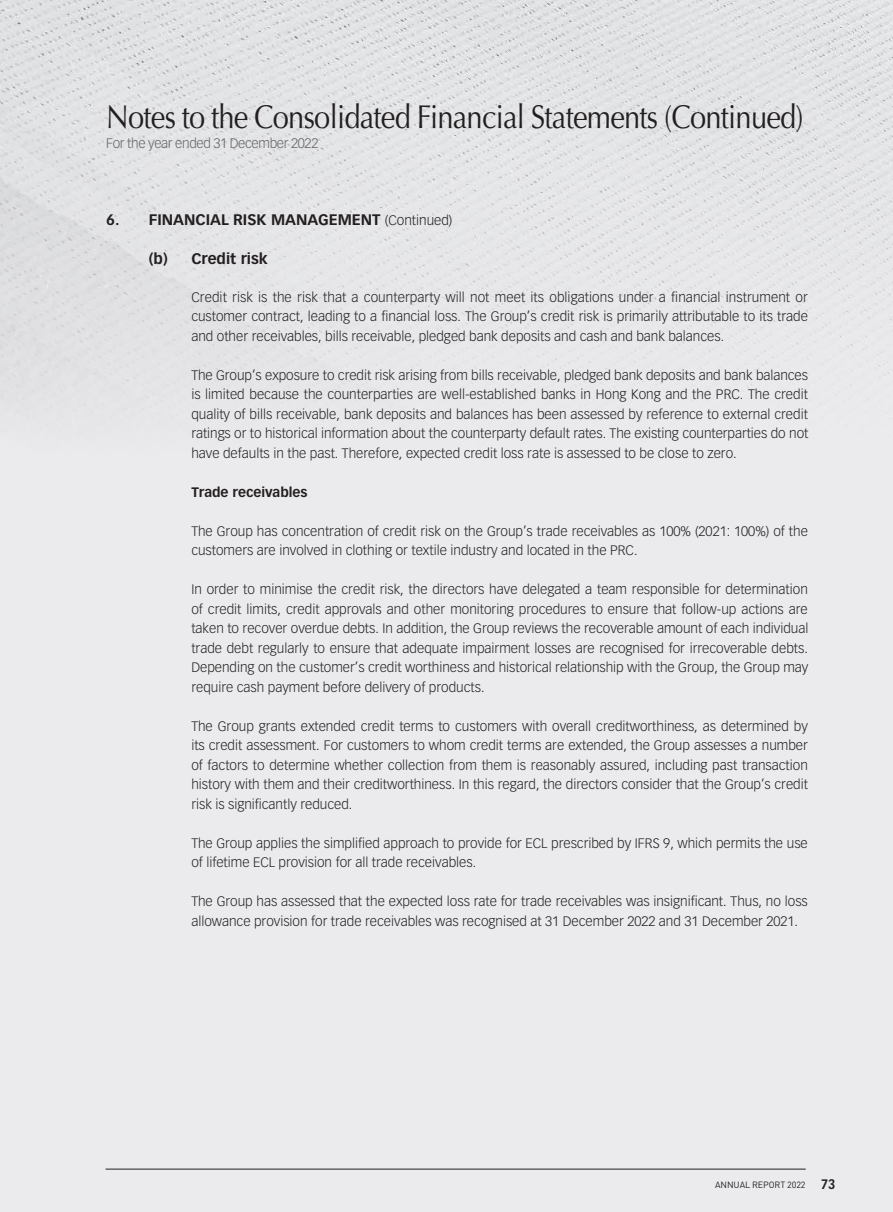
<style>
.page{position:relative;width:893px;height:1212px;background:#fff}
.page>*{position:absolute;margin:0;border:0;box-sizing:border-box;transform-origin:0 0}
.t1{font:33px "Optima LT Std";letter-spacing:-.025em;color:#231f20;scale:.88 1}
.t2{font:700 15px "Vectora LT Std";color:#231f20}
.t3{font:300 13.5px/19.5px "Vectora LT Std";color:#231f20;text-align:justify}
.t4{font:300 13.5px "Vectora LT Std";letter-spacing:-.025em;color:#636366}
.t5{font:700 13.5px "Vectora LT Std";color:#231f20}
.t6{font:9px "DIN Pro";letter-spacing:-.01em;color:#231f20}
.s1{font-weight:300;font-size:13.5px}
.s2{font-family:"Vectora LT Std";font-weight:700;font-size:13.5px}
</style>
<div class="page">
<img style="left:0;top:0;width:893px;height:1212px">
<hr style="left:106px;top:1168px;width:700px;height:2px;background:#636366">
<h1 class="t1" style="left:106px;top:97px;width:794px">Notes to the Consolidated Financial Statements (Continued)</h1>
<p class="t4" style="left:106px;top:135px;width:214px">For the year ended 31 December 2022</p>
<p class="t2" style="left:106px;top:211px;width:348px">6. FINANCIAL RISK MANAGEMENT <span class="s1">(Continued)</span></p>
<p class="t2" style="left:149px;top:250px;width:120px">(b) Credit risk</p>
<p class="t3" style="left:191px;top:287px;width:618px">Credit risk is the risk that a counterparty will not meet its obligations under a financial instrument or customer contract, leading to a financial loss. The Group’s credit risk is primarily attributable to its trade and other receivables, bills receivable, pledged bank deposits and cash and bank balances.</p>
<p class="t3" style="left:191px;top:365px;width:619px">The Group’s exposure to credit risk arising from bills receivable, pledged bank deposits and bank balances is limited because the counterparties are well-established banks in Hong Kong and the PRC. The credit quality of bills receivable, bank deposits and balances has been assessed by reference to external credit ratings or to historical information about the counterparty default rates. The existing counterparties do not have defaults in the past. Therefore, expected credit loss rate is assessed to be close to zero.</p>
<p class="t5" style="left:191px;top:484px;width:118px">Trade receivables</p>
<p class="t3" style="left:191px;top:521px;width:618px">The Group has concentration of credit risk on the Group’s trade receivables as 100% (2021: 100%) of the customers are involved in clothing or textile industry and located in the PRC.</p>
<p class="t3" style="left:191px;top:580px;width:619px">In order to minimise the credit risk, the directors have delegated a team responsible for determination of credit limits, credit approvals and other monitoring procedures to ensure that follow-up actions are taken to recover overdue debts. In addition, the Group reviews the recoverable amount of each individual trade debt regularly to ensure that adequate impairment losses are recognised for irrecoverable debts.<br>Depending on the customer’s credit worthiness and historical relationship with the Group, the Group may require cash payment before delivery of products.</p>
<p class="t3" style="left:191px;top:716px;width:618px">The Group grants extended credit terms to customers with overall creditworthiness, as determined by its credit assessment. For customers to whom credit terms are extended, the Group assesses a number of factors to determine whether collection from them is reasonably assured, including past transaction history with them and their creditworthiness. In this regard, the directors consider that the Group’s credit risk is significantly reduced.</p>
<p class="t3" style="left:191px;top:833px;width:618px">The Group applies the simplified approach to provide for ECL prescribed by IFRS 9, which permits the use of lifetime ECL provision for all trade receivables.</p>
<p class="t3" style="left:191px;top:892px;width:618px">The Group has assessed that the expected loss rate for trade receivables was insignificant. Thus, no loss allowance provision for trade receivables was recognised at 31 December 2022 and 31 December 2021.</p>
<p class="t6" style="left:715px;top:1178px;width:122px">ANNUAL REPORT 2022 <span class="s2">73</span></p>
</div>
